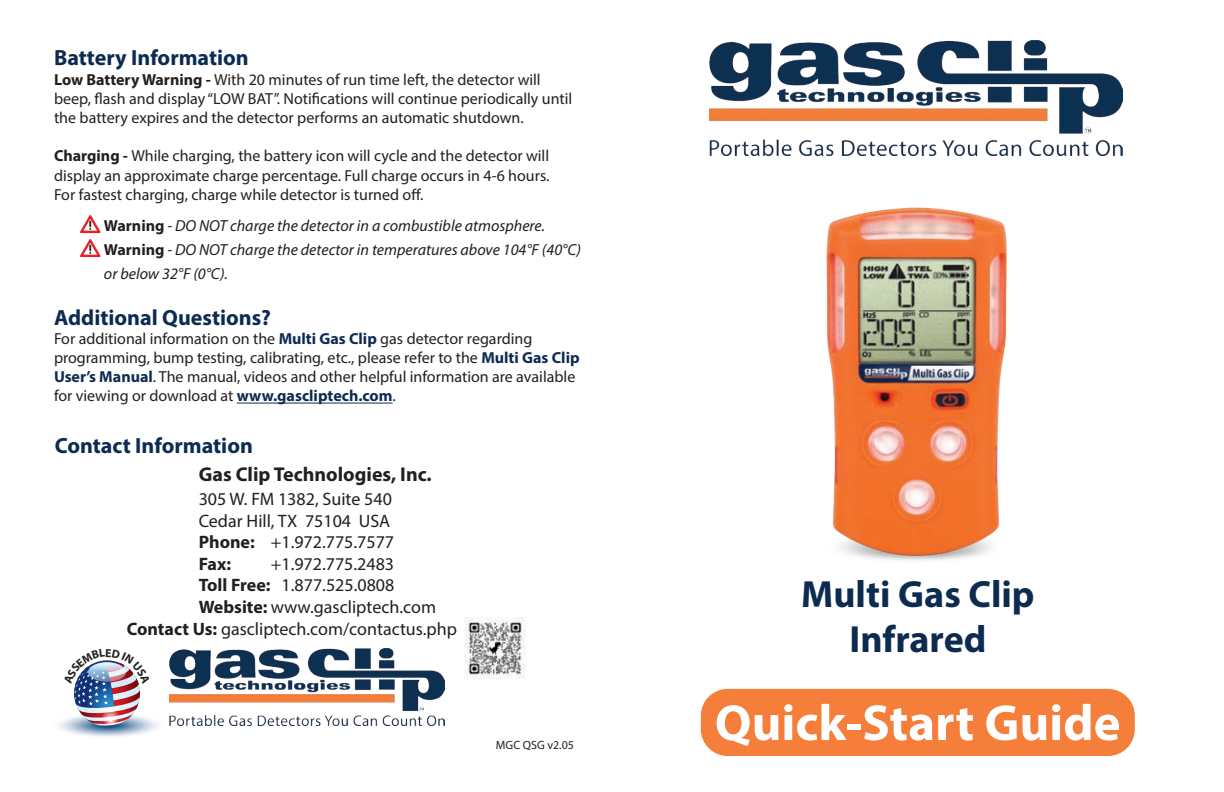
<style>
.page{position:relative;width:1224px;height:792px;background:#fff}
.page>*{position:absolute;margin:0;border:0;box-sizing:border-box;transform-origin:0 0}
.t1{font:700 51px "Myriad Pro";color:#fff}
.t2{font:700 38px/45.6px "Myriad Pro";color:#0d2b51;text-align:center}
.t3{font:700 22px "Myriad Pro";color:#0d2b51}
.t4{font:700 20px "Myriad Pro";color:#231f20}
.t5{font:18px/21.6px "Myriad Pro";color:#231f20}
.t6{font:16px/19.2px "Myriad Pro";color:#231f20}
.t7{font:italic 16px/24px "Myriad Pro";color:#231f20}
.t8{font:12px "Myriad Pro";color:#231f20}
.s1{font-weight:700}
.s2{font-weight:700;font-style:normal}
.s3{font-weight:700;color:#0d2b51}
</style>
<div class="page">
<hr style="left:237px;top:403px;width:156px;height:1px;background:#0d2b51">
<svg style="left:80px;top:215px;width:21px;height:18px"></svg>
<svg style="left:80px;top:239px;width:21px;height:18px"></svg>
<div style="left:701px;top:689px;width:434px;height:67px;background:#f47e3a;border-radius:27px"></div>
<img style="left:826px;top:207px;width:181px;height:354px">
<img style="left:464px;top:618px;width:61px;height:61px">
<img style="left:709px;top:40px;width:414px;height:116px">
<img style="left:169px;top:649px;width:276px;height:77px">
<img style="left:59px;top:660px;width:98px;height:77px">
<h3 class="t3" style="left:54px;top:44px;width:196px">Battery Information</h3>
<p class="t6" style="left:54px;top:69px;width:520px"><span class="s1">Low Battery Warning -</span> With 20 minutes of run time left, the detector will beep, flash and display “LOW BAT”. Notifications will continue periodically until the battery expires and the detector performs an automatic shutdown.</p>
<p class="t6" style="left:54px;top:146px;width:497px;text-align:justify"><span class="s1">Charging -</span> While charging, the battery icon will cycle and the detector will display an approximate charge percentage. Full charge occurs in 4-6 hours.<br>For fastest charging, charge while detector is turned off.</p>
<p class="t7" style="left:104px;top:213px;width:479px"><span class="s2">Warning</span> - DO NOT charge the detector in a combustible atmosphere.<br><span class="s2">Warning</span> - DO NOT charge the detector in temperatures above 104°F (40°C) or below 32 °F (0°C).</p>
<h3 class="t3" style="left:54px;top:303px;width:219px">Additional Questions?</h3>
<p class="t6" style="left:54px;top:329px;width:527px">For additional information on the <span class="s3">Multi Gas Clip</span> gas detector regarding programming, bump testing, calibrating, etc., please refer to the <span class="s3">Multi Gas Clip User’s Manual</span>. The manual, videos and other helpful information are available for viewing or download at <span class="s3">www.gascliptech.com</span>.</p>
<h3 class="t3" style="left:55px;top:431px;width:200px">Contact Information</h3>
<p class="t4" style="left:199px;top:461px;width:235px">Gas Clip Technologies, Inc.</p>
<p class="t5" style="left:199px;top:488px;width:197px">305 W. FM 1382, Suite 540<br>Cedar Hill, TX 75104 USA<br><span class="s1">Phone:</span> +1.972.775.7577<br><span class="s1">Fax:</span></p>
<p class="t5" style="left:271px;top:553px;width:125px">+1.972.775.2483</p>
<p class="t5" style="left:199px;top:574px;width:197px"><span class="s1">Toll Free:</span> 1.877.525.0808</p>
<p class="t5" style="left:199px;top:596px;width:239px"><span class="s1">Website:</span> www.gascliptech.com</p>
<p class="t5" style="left:127px;top:618px;width:332px"><span class="s1">Contact Us:</span> gascliptech.com/contactus.php</p>
<p class="t8" style="left:496px;top:737px;width:80px">MGC QSG v2.05</p>
<h2 class="t2" style="left:801px;top:570px;width:235px">Multi Gas Clip<br>Infrared</h2>
<h1 class="t1" style="left:715px;top:690px;width:407px">Quick-Start Guide</h1>
</div>
